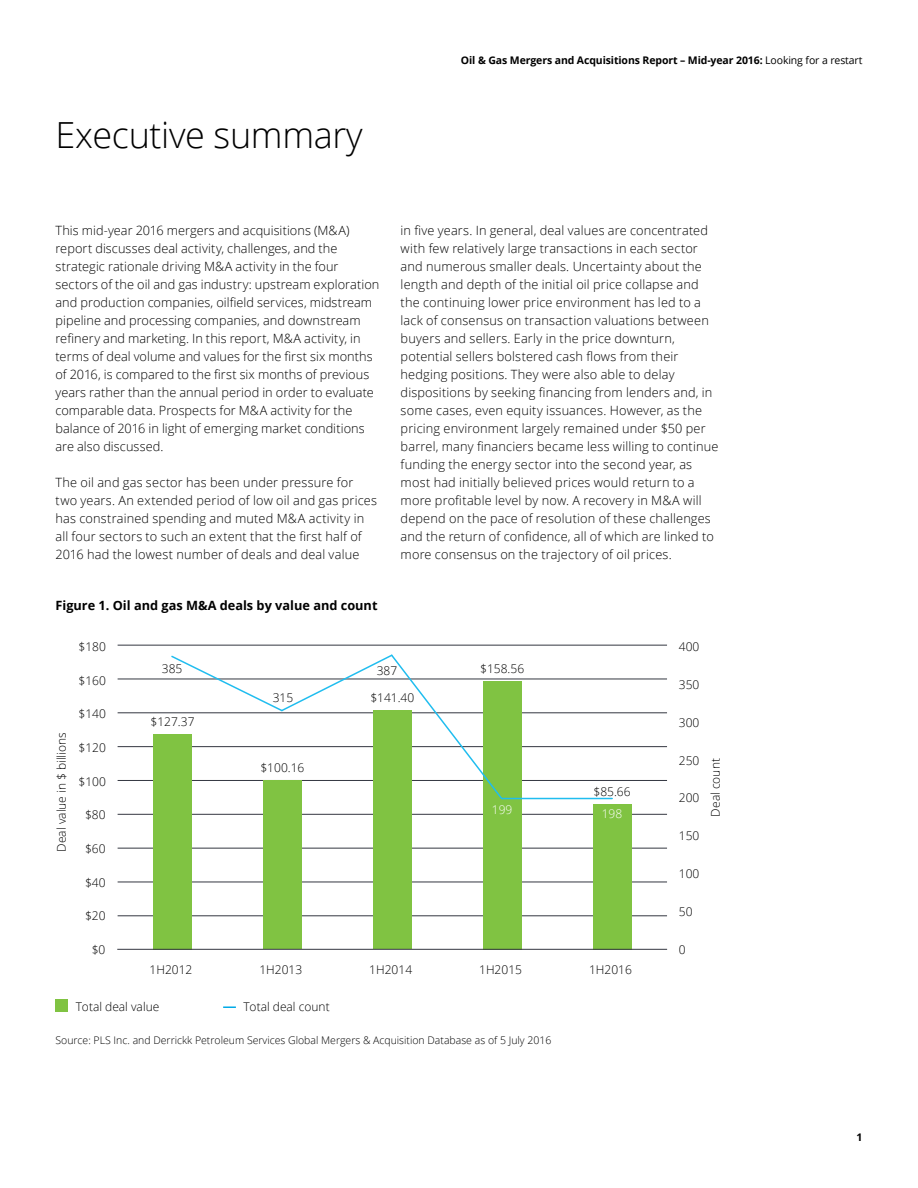
<style>
.page{position:relative;width:918px;height:1188px;background:#fff}
.page>*{position:absolute;margin:0;border:0;box-sizing:border-box;transform-origin:0 0}
.t1{font:300 36px "Open Sans";letter-spacing:-.01em;color:#000}
.t2{font:300 12.75px/18px "Open Sans";letter-spacing:.01em;color:#000}
.t3{font:700 12.75px "Open Sans";color:#000}
.t4{font:300 12px "Open Sans";color:#000}
.t5{font:300 12px "Open Sans";color:#fff}
.t6{font:300 10.5px "Open Sans";color:#000}
.t7{font:700 10.5px "Open Sans";letter-spacing:-.01em;color:#000}
.s1{font-weight:400}
</style>
<div class="page">
<hr style="left:0;top:0;width:1px;height:1188px;background:#b2b5b6">
<hr style="left:118px;top:645px;width:549px;height:1px;background:#343741">
<hr style="left:118px;top:679px;width:549px;height:1px;background:#343741">
<hr style="left:118px;top:713px;width:549px;height:1px;background:#343741">
<hr style="left:118px;top:746px;width:549px;height:1px;background:#343741">
<hr style="left:118px;top:780px;width:549px;height:1px;background:#343741">
<hr style="left:118px;top:814px;width:549px;height:1px;background:#343741">
<hr style="left:118px;top:848px;width:549px;height:1px;background:#343741">
<hr style="left:118px;top:882px;width:549px;height:1px;background:#343741">
<hr style="left:118px;top:916px;width:549px;height:1px;background:#343741">
<div style="left:593px;top:804px;width:38px;height:145px;background:#80c342"></div>
<div style="left:483px;top:681px;width:38px;height:268px;background:#80c342"></div>
<div style="left:373px;top:711px;width:38px;height:238px;background:#80c342"></div>
<div style="left:263px;top:780px;width:39px;height:169px;background:#80c342"></div>
<div style="left:153px;top:734px;width:39px;height:215px;background:#80c342"></div>
<hr style="left:502px;top:798px;width:110px;height:1px;background:#20bdef">
<svg style="left:170px;top:654px;width:334px;height:147px"></svg>
<hr style="left:117px;top:949px;width:550px;height:1px;background:#343741">
<div style="left:56px;top:999px;width:12px;height:13px;background:#80c342"></div>
<svg style="left:223px;top:1006px;width:13px;height:2px"></svg>
<h1 class="t1" style="left:56px;top:110px;width:309px">Executive summary</h1>
<p class="t7" style="left:461px;top:53px;width:403px">Oil &amp; Gas Mergers and Acquisitions Report – Mid-year 2016: <span class="s1">Looking for a restart</span></p>
<p class="t2" style="left:56px;top:221px;width:325px">This mid-year 2016 mergers and acquisitions (M&amp;A) report discusses deal activity, challenges, and the strategic rationale driving M&amp;A activity in the four sectors of the oil and gas industry: upstream exploration and production companies, oilfield services, midstream pipeline and processing companies, and downstream refinery and marketing. In this report, M&amp;A activity, in terms of deal volume and values for the first six months of 2016, is compared to the first six months of previous years rather than the annual period in order to evaluate comparable data. Prospects for M&amp;A activity for the balance of 2016 in light of emerging market conditions are also discussed.</p>
<p class="t2" style="left:56px;top:473px;width:323px">The oil and gas sector has been under pressure for two years. An extended period of low oil and gas prices has constrained spending and muted M&amp;A activity in all four sectors to such an extent that the first half of 2016 had the lowest number of deals and deal value</p>
<p class="t3" style="left:56px;top:596px;width:324px">Figure 1. Oil and gas M&amp;A deals by value and count</p>
<p class="t2" style="left:401px;top:221px;width:319px">in five years. In general, deal values are concentrated with few relatively large transactions in each sector and numerous smaller deals. Uncertainty about the length and depth of the initial oil price collapse and the continuing lower price environment has led to a lack of consensus on transaction valuations between buyers and sellers. Early in the price downturn, potential sellers bolstered cash flows from their hedging positions. They were also able to delay dispositions by seeking financing from lenders and, in some cases, even equity issuances. However, as the pricing environment largely remained under $50 per barrel, many financiers became less willing to continue funding the energy sector into the second year, as most had initially believed prices would return to a more profitable level by now. A recovery in M&amp;A will depend on the pace of resolution of these challenges and the return of confidence, all of which are linked to more consensus on the trajectory of oil prices.</p>
<p class="t4" style="left:53px;top:852px;width:121px;rotate:-90deg">Deal value in $ billions</p>
<p class="t4" style="left:79px;top:638px;width:29px">$180</p>
<p class="t4" style="left:79px;top:672px;width:29px">$160</p>
<p class="t4" style="left:79px;top:706px;width:29px">$140</p>
<p class="t4" style="left:79px;top:739px;width:29px">$120</p>
<p class="t4" style="left:79px;top:773px;width:29px">$100</p>
<p class="t4" style="left:85px;top:807px;width:22px">$80</p>
<p class="t4" style="left:85px;top:840px;width:22px">$60</p>
<p class="t4" style="left:85px;top:874px;width:22px">$40</p>
<p class="t4" style="left:85px;top:908px;width:22px">$20</p>
<p class="t4" style="left:92px;top:941px;width:15px">$0</p>
<p class="t4" style="left:162px;top:661px;width:22px">385</p>
<p class="t4" style="left:151px;top:714px;width:45px">$127.37</p>
<p class="t4" style="left:273px;top:690px;width:22px">315</p>
<p class="t4" style="left:260px;top:760px;width:45px">$100.16</p>
<p class="t4" style="left:377px;top:663px;width:22px">387</p>
<p class="t4" style="left:370px;top:690px;width:45px">$141.40</p>
<p class="t4" style="left:480px;top:661px;width:45px">$158.56</p>
<p class="t4" style="left:594px;top:783px;width:39px">$85.66</p>
<p class="t5" style="left:492px;top:802px;width:22px">199</p>
<p class="t5" style="left:602px;top:805px;width:22px">198</p>
<p class="t4" style="left:150px;top:962px;width:44px">1H2012</p>
<p class="t4" style="left:259px;top:962px;width:44px">1H2013</p>
<p class="t4" style="left:369px;top:962px;width:44px">1H2014</p>
<p class="t4" style="left:479px;top:962px;width:44px">1H2015</p>
<p class="t4" style="left:589px;top:962px;width:44px">1H2016</p>
<p class="t4" style="left:243px;top:998px;width:88px">Total deal count</p>
<p class="t6" style="left:56px;top:1033px;width:497px">Source: PLS Inc. and Derrickk Petroleum Services Global Mergers &amp; Acquisition Database as of 5 July 2016</p>
<p class="t4" style="left:76px;top:998px;width:85px">Total deal value</p>
<p class="t4" style="left:679px;top:638px;width:22px">400</p>
<p class="t4" style="left:679px;top:676px;width:22px">350</p>
<p class="t4" style="left:679px;top:714px;width:22px">300</p>
<p class="t4" style="left:679px;top:752px;width:22px">250</p>
<p class="t4" style="left:679px;top:790px;width:22px">200</p>
<p class="t4" style="left:679px;top:828px;width:22px">150</p>
<p class="t4" style="left:679px;top:866px;width:22px">100</p>
<p class="t4" style="left:679px;top:904px;width:15px">50</p>
<p class="t4" style="left:679px;top:941px;width:8px">0</p>
<p class="t4" style="left:707px;top:817px;width:60px;rotate:-90deg">Deal count</p>
<p class="t7" style="left:857px;top:1129px;width:7px">1</p>
</div>
